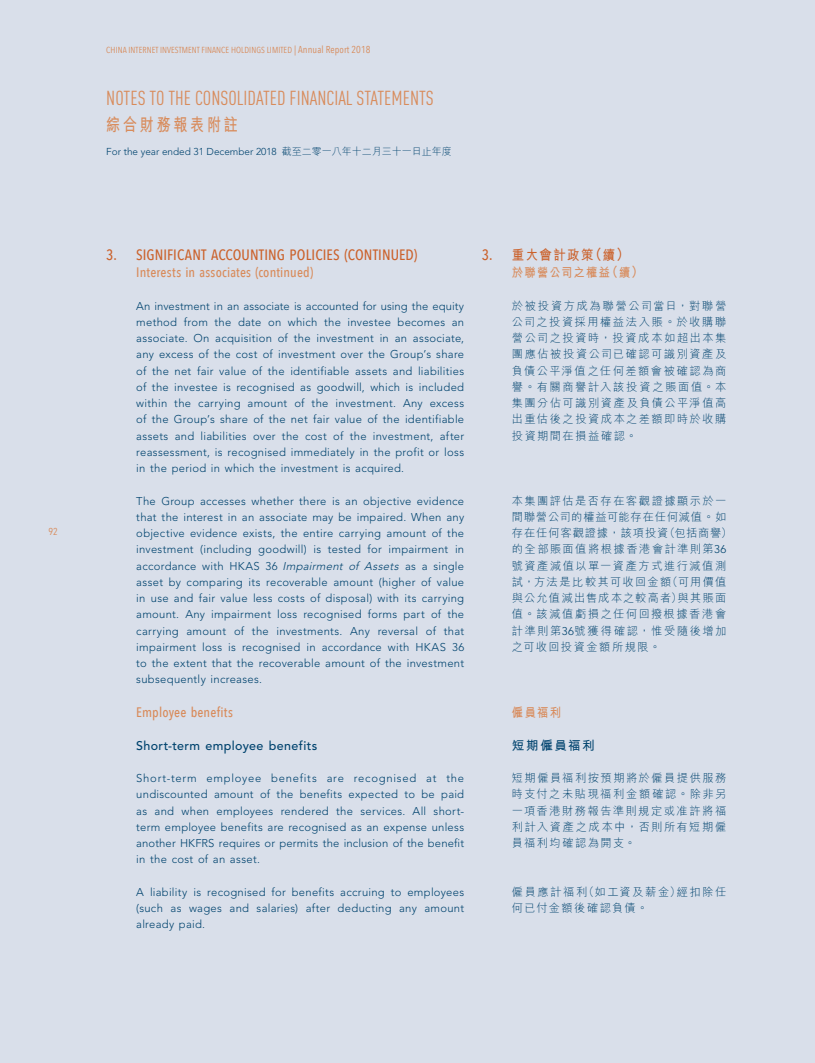
<style>
.page{position:relative;width:815px;height:1063px;background:#d9dfea}
.page>*{position:absolute;margin:0;border:0;box-sizing:border-box;transform-origin:0 0}
.t1{font:20px "DIN Cond";color:#d88b5b}
.t2{font:700 17.5px "M Hei HK";letter-spacing:.2em;color:#d88b5b;scale:.8 1}
._03_H1{font:500 15px "Avenir Next Condensed";letter-spacing:.005em;color:#cb622c}
._04___H2{font:500 13.75px "Avenir Next Condensed";letter-spacing:.015em;color:#d88b5b}
._03_H1-2{font:700 13.75px "M Hei HK";letter-spacing:.12em;color:#cb622c;scale:.9 1}
._05_____H3{font:500 12.5px "Avenir LT Std";letter-spacing:.03em;color:#00436e}
._04___H2-2{font:700 12.5px "M Hei HK";letter-spacing:.115em;color:#d88b5b;scale:.9 1}
._05_____H3-2{font:700 12.5px "M Hei HK";letter-spacing:.13em;color:#00436e}
._12___P2{font:300 11.25px/16.2px "Avenir LT Std";letter-spacing:.025em;color:#00436e;text-align:justify}
._12___P2-2{font:300 11.25px/16.2px "M Hei HK";letter-spacing:.125em;color:#00436e;text-align:justify}
.t3{font:300 10px "Avenir LT Std";color:#00436e}
.t4{font:10px "Avenir Next Condensed";color:#d88b5b}
.t5{font:8.75px "Avenir Next Condensed";letter-spacing:.01em;color:#d88b5b}
.s1{font-size:10px}
.s2{font-family:"M Hei HK"}
.s3{font-style:italic}
.s4{font-family:"Avenir Next Condensed";font-weight:500;font-size:15px}
.s5{font-size:15px}
.s6{font-size:13.75px}
.s7{font-family:"Avenir LT Std"}
</style>
<div class="page">
<p class="t4" style="left:48px;top:523px;width:11px">92</p>
<p class="t5" style="left:106px;top:42px;width:266px">CHINA INTERNET INVESTMENT FINANCE HOLDINGS LIMITED <span class="s1">| Annual Report 2018</span></p>
<h1 class="t1" style="left:106px;top:86px;width:329px">NOTES TO THE CONSOLIDATED FINANCIAL STATEMENTS</h1>
<h2 class="t2" style="left:106px;top:111px;width:166px">綜合財務報表附註</h2>
<p class="t3" style="left:106px;top:146px;width:347px">For the year ended 31 December 2018 <span class="s2">截至二零一八年十二月三十一日止年度</span></p>
<p class="_03_H1" style="left:106px;top:245px;width:312px">3. SIGNIFICANT ACCOUNTING POLICIES (CONTINUED)</p>
<p class="_04___H2" style="left:136px;top:264px;width:179px">Interests in associates (continued)</p>
<p class="_12___P2" style="left:136px;top:298px;width:329px">An investment in an associate is accounted for using the equity method from the date on which the investee becomes an associate. On acquisition of the investment in an associate, any excess of the cost of investment over the Group’s share of the net fair value of the identifiable assets and liabilities of the investee is recognised as goodwill, which is included within the carrying amount of the investment. Any excess of the Group’s share of the net fair value of the identifiable assets and liabilities over the cost of the investment, after reassessment, is recognised immediately in the profit or loss in the period in which the investment is acquired.</p>
<p class="_12___P2" style="left:136px;top:493px;width:329px">The Group accesses whether there is an objective evidence that the interest in an associate may be impaired. When any objective evidence exists, the entire carrying amount of the investment (including goodwill) is tested for impairment in accordance with HKAS 36 <span class="s3">Impairment of Assets</span> as a single asset by comparing its recoverable amount (higher of value in use and fair value less costs of disposal) with its carrying amount. Any impairment loss recognised forms part of the carrying amount of the investments. Any reversal of that impairment loss is recognised in accordance with HKAS 36 to the extent that the recoverable amount of the investment subsequently increases.</p>
<p class="_04___H2" style="left:136px;top:704px;width:98px">Employee benefits</p>
<p class="_05_____H3" style="left:136px;top:738px;width:183px">Short-term employee benefits</p>
<p class="_12___P2" style="left:136px;top:770px;width:329px">Short-term employee benefits are recognised at the undiscounted amount of the benefits expected to be paid as and when employees rendered the services. All short&shy;term employee benefits are recognised as an expense unless another HKFRS requires or permits the inclusion of the benefit in the cost of an asset.</p>
<p class="_12___P2" style="left:136px;top:884px;width:329px">A liability is recognised for benefits accruing to employees (such as wages and salaries) after deducting any amount already paid.</p>
<p class="_03_H1-2" style="left:482px;top:245px;width:167px"><span class="s4">3.</span> 重大會計政策<span class="s5">（</span>續<span class="s5">）</span></p>
<p class="_04___H2-2" style="left:512px;top:263px;width:149px">於聯營公司之權益<span class="s6">（</span>續<span class="s6">）</span></p>
<p class="_12___P2-2" style="left:512px;top:297px;width:216px">於被投資方成為聯營公司當日，對聯營公司之投資採用權益法入賬。於收購聯營公司之投資時，投資成本如超出本集團應佔被投資公司已確認可識別資產及負債公平淨值之任何差額會被確認為商譽。有關商譽計入該投資之賬面值。本集團分佔可識別資產及負債公平淨值高出重估後之投資成本之差額即時於收購投資期間在損益確認。</p>
<p class="_12___P2-2" style="left:512px;top:492px;width:222px;text-align:left">本集團評估是否存在客觀證據顯示於一間聯營公司的權益可能存在任何減值。如存在任何客觀證據，該項投資（包括商譽）的全部賬面值將根據香港會計準則第<span class="s7">36</span>號資產減值以單一資產方式進行減值測試，方法是比較其可收回金額（可用價值與公允值減出售成本之較高者）與其賬面值。該減值虧損之任何回撥根據香港會計準則第<span class="s7">36</span>號獲得確認，惟受隨後增加之可收回投資金額所規限。</p>
<p class="_04___H2-2" style="left:512px;top:703px;width:56px">僱員福利</p>
<p class="_05_____H3-2" style="left:512px;top:736px;width:84px">短期僱員福利</p>
<p class="_12___P2-2" style="left:512px;top:770px;width:216px">短期僱員福利按預期將於僱員提供服務時支付之未貼現福利金額確認。除非另一項香港財務報告準則規定或准許將福利計入資產之成本中，否則所有短期僱員福利均確認為開支。</p>
<p class="_12___P2-2" style="left:512px;top:883px;width:216px">僱員應計福利（如工資及薪金）經扣除任何已付金額後確認負債。</p>
</div>
